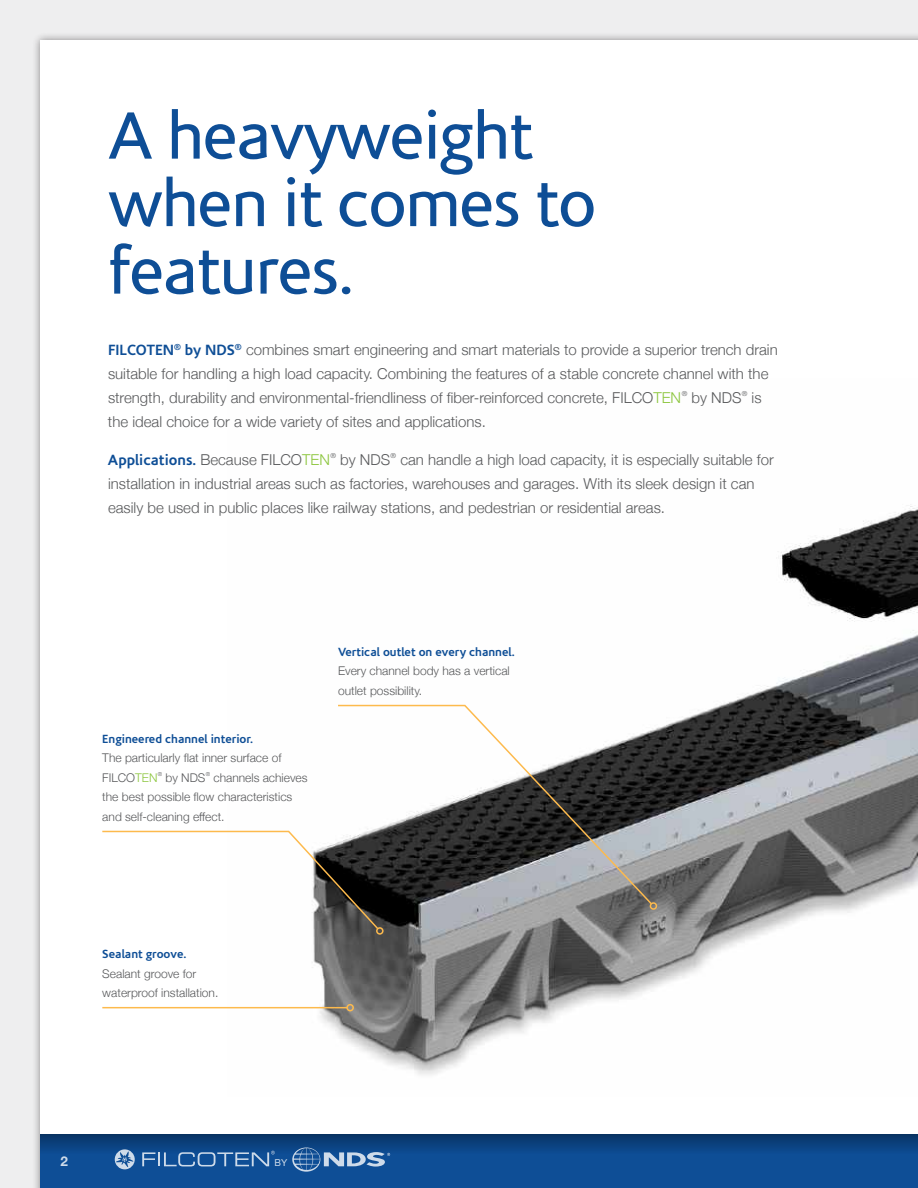
<style>
.page{position:relative;width:918px;height:1188px;background:#eeeeef}
.page>*{position:absolute;margin:0;border:0;box-sizing:border-box;transform-origin:0 0}
.t1{font:67.5px/67.5px "Corisande";letter-spacing:-.02em;color:#0e4e96}
.t2{font:300 15px/24px "Helvetica Neue";color:#58595b}
.t3{font:700 15px "Corisande";color:#0e4e96}
.t4{font:700 13.5px "Helvetica Neue LT";color:#fff}
.t5{font:300 12px/19.5px "Helvetica Neue";color:#58595b}
.t6{font:700 12px "Corisande";color:#0e4e96}
.t7{font:9.6px "Helvetica Neue LT";color:#fff}
.t8{font:300 7.05px "Helvetica Neue";color:#58595b}
.t9{font:300 5.55px "Helvetica Neue";color:#58595b}
.s1{font-family:"Corisande";font-weight:700;color:#0e4e96}
.s2{color:#8dc63f}
.s3{font-family:"Helvetica Neue";font-weight:300;color:#58595b}
.s4{font-family:"Helvetica Neue";font-weight:300;color:#8dc63f}
</style>
<div class="page">
<div style="left:40px;top:40px;width:878px;height:1148px;background:#fff"></div>
<hr style="left:917px;top:32px;width:1px;height:1156px;background:#231f20;opacity:.5">
<hr style="left:917px;top:40px;width:1px;height:1148px;background:#fff">
<img style="left:228px;top:506px;width:690px;height:569px">
<svg style="left:102px;top:830px;width:278px;height:101px"></svg>
<div style="left:376px;top:927px;width:8px;height:8px;border:2px solid #fdba4d;border-radius:50%"></div>
<svg style="left:337px;top:704px;width:317px;height:202px"></svg>
<div style="left:650px;top:902px;width:7px;height:8px;border:2px solid #fdba4d;border-radius:50%"></div>
<hr style="left:102px;top:1007px;width:245px;height:1px;background:#fdba4d">
<div style="left:346px;top:1004px;width:8px;height:7px;border:2px solid #fdba4d;border-radius:50%"></div>
<div style="left:40px;top:1134px;width:878px;height:54px;background:#0e4e96"></div>
<div style="left:40px;top:1134px;width:878px;height:20px;background:linear-gradient(to bottom,#093464,#0d4b91)"></div>
<svg style="left:115px;top:1149px;width:20px;height:20px"></svg>
<svg style="left:142px;top:1151px;width:133px;height:15px"></svg>
<svg style="left:292px;top:1148px;width:98px;height:24px"></svg>
<h1 class="t1" style="left:108px;top:103px;width:490px">A heavyweight when it comes to features.</h1>
<p class="t2" style="left:108px;top:337px;width:671px"><span class="s1">FILCOTEN</span><sup>®</sup> <span class="s1">by NDS</span><sup>®</sup> combines smart engineering and smart materials to provide a superior trench drain suitable for handling a high load capacity. Combining the features of a stable concrete channel with the strength, durability and environmental-friendliness of fiber-reinforced concrete, FILCO<span class="s2">TEN</span></p>
<p class="t8" style="left:682px;top:388px;width:7px">®</p>
<p class="t2" style="left:692px;top:385px;width:52px">by NDS</p>
<p class="t8" style="left:742px;top:388px;width:7px">®</p>
<p class="t2" style="left:752px;top:385px;width:11px">is</p>
<p class="t2" style="left:108px;top:409px;width:379px">the ideal choice for a wide variety of sites and applications.</p>
<p class="t3" style="left:108px;top:451px;width:223px">Applications. <span class="s3">Because FILCO</span><span class="s4">TEN</span></p>
<p class="t8" style="left:331px;top:450px;width:7px">®</p>
<p class="t2" style="left:340px;top:447px;width:52px">by NDS</p>
<p class="t8" style="left:391px;top:450px;width:7px">®</p>
<p class="t2" style="left:108px;top:447px;width:667px;text-indent:292px">can handle a high load capacity, it is especially suitable for installation in industrial areas such as factories, warehouses and garages. With its sleek design it can easily be used in public places like railway stations, and pedestrian or residential areas.</p>
<p class="t6" style="left:102px;top:732px;width:152px">Engineered channel interior.</p>
<p class="t5" style="left:102px;top:748px;width:181px">The particularly flat inner surface of<br>FILCO<span class="s2">TEN</span></p>
<p class="t9" style="left:158px;top:770px;width:6px">®</p>
<p class="t5" style="left:166px;top:767px;width:41px">by NDS</p>
<p class="t9" style="left:206px;top:770px;width:6px">®</p>
<p class="t5" style="left:102px;top:767px;width:207px;text-indent:111px">channels achieves the best possible flow characteristics and self-cleaning effect.</p>
<p class="t6" style="left:338px;top:645px;width:178px">Vertical outlet on every channel.</p>
<p class="t5" style="left:338px;top:661px;width:173px">Every channel body has a vertical outlet possibility.</p>
<p class="t6" style="left:102px;top:947px;width:86px">Sealant groove.</p>
<p class="t5" style="left:102px;top:963px;width:118px">Sealant groove for waterproof installation.</p>
<p class="t4" style="left:60px;top:1153px;width:9px">2</p>
<p class="t7" style="left:275px;top:1157px;width:14px">BY</p>
</div>
